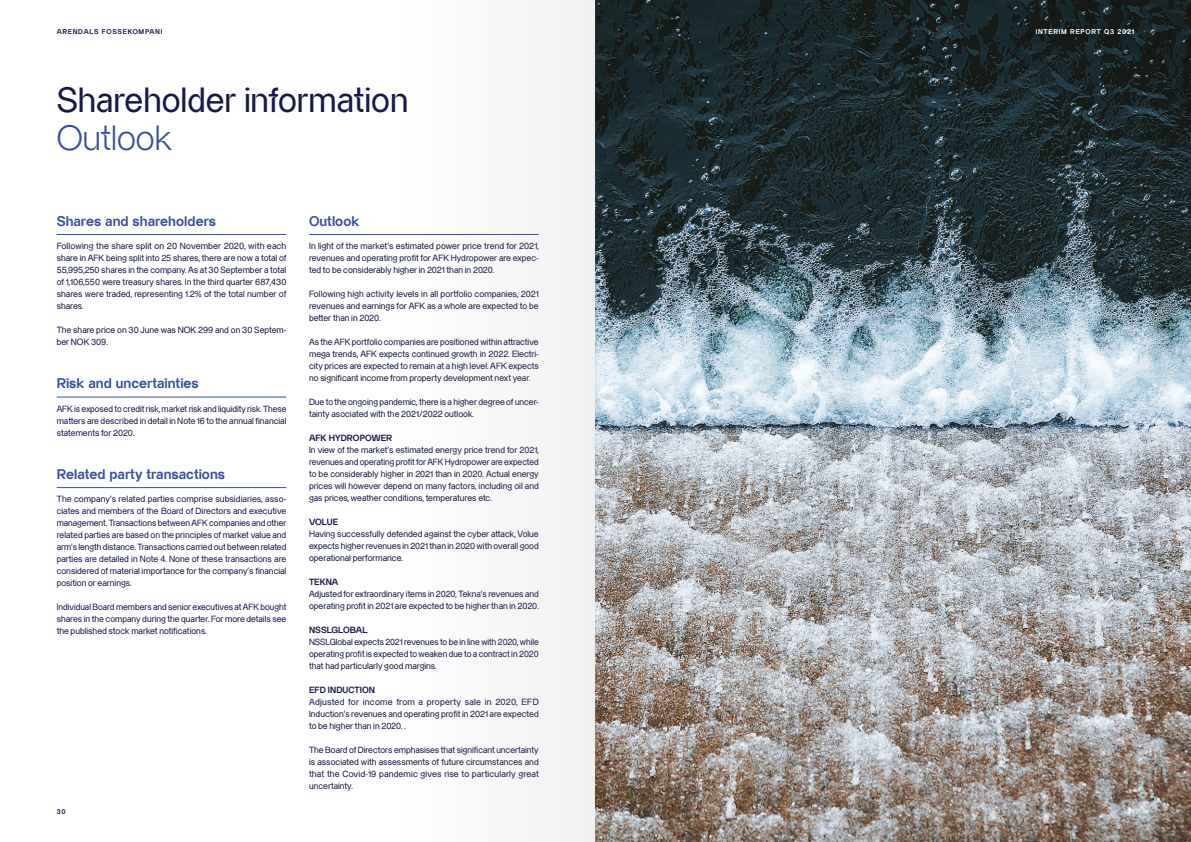
<style>
.page{position:relative;width:1191px;height:842px;background:#fff}
.page>*{position:absolute;margin:0;border:0;box-sizing:border-box;transform-origin:0 0}
.t1{font:35px "Almarena Display";color:#161a47}
.t2{font:300 35px "Almarena Display";color:#354ea1}
.t3{font:700 14px "Almarena Display";color:#354ea1}
.t4{font:9px/12px "Almarena";color:#161a47;text-align:justify}
.t5{font:700 9px "Almarena";color:#161a47}
.t6{font:700 7px "Almarena";letter-spacing:.1em;color:#161a47}
.t7{font:700 7px "Almarena";letter-spacing:.1em;color:#fff}
</style>
<div class="page">
<hr style="left:57px;top:234px;width:229px;height:1px;background:#354ea1">
<hr style="left:57px;top:397px;width:229px;height:1px;background:#354ea1">
<hr style="left:57px;top:487px;width:229px;height:1px;background:#354ea1">
<hr style="left:309px;top:234px;width:230px;height:1px;background:#354ea1">
<img style="left:595px;top:0;width:596px;height:842px">
<div style="left:393px;top:0;width:202px;height:842px;background:#f8f7f8"></div>
<p class="t6" style="left:57px;top:27px;width:107px">ARENDALS FOSSEKOMPANI</p>
<h1 class="t1" style="left:57px;top:80px;width:353px">Shareholder information</h1>
<h1 class="t2" style="left:57px;top:118px;width:117px">Outlook</h1>
<h2 class="t3" style="left:57px;top:213px;width:161px">Shares and shareholders</h2>
<p class="t4" style="left:57px;top:240px;width:231px">Following the share split on 20 November 2020, with each share in AFK being split into 25 shares, there are now a total of 55,995,250 shares in the company. As at 30 September a total of 1,106,550 were treasury shares. In the third quarter 687,430 shares were traded, representing 1.2% of the total number of shares.</p>
<p class="t4" style="left:57px;top:324px;width:231px">The share price on 30 June was NOK 299 and on 30 Septem&shy;ber NOK 309.</p>
<h2 class="t3" style="left:57px;top:376px;width:144px">Risk and uncertainties</h2>
<p class="t4" style="left:57px;top:402px;width:231px">AFK is exposed to credit risk, market risk and liquidity risk. These matters are described in detail in Note 16 to the annual financial statements for 2020.</p>
<h2 class="t3" style="left:57px;top:466px;width:170px">Related party transactions</h2>
<p class="t4" style="left:57px;top:493px;width:231px">The company’s related parties comprise subsidiaries, asso&shy;ciates and members of the Board of Directors and executive management. Transactions between AFK companies and other related parties are based on the principles of market value and arm’s length distance. Transactions carried out between related parties are detailed in Note 4. None of these transactions are considered of material importance for the company’s financial position or earnings.</p>
<p class="t4" style="left:57px;top:601px;width:231px">Individual Board members and senior executives at AFK bought shares in the company during the quarter. For more details see the published stock market notifications.</p>
<p class="t6" style="left:57px;top:807px;width:10px">30</p>
<h2 class="t3" style="left:309px;top:213px;width:52px">Outlook</h2>
<p class="t4" style="left:309px;top:240px;width:231px">In light of the market’s estimated power price trend for 2021, revenues and operating profit for AFK Hydropower are expec&shy;ted to be considerably higher in 2021 than in 2020.</p>
<p class="t4" style="left:309px;top:288px;width:231px">Following high activity levels in all portfolio companies, 2021 revenues and earnings for AFK as a whole are expected to be better than in 2020.</p>
<p class="t4" style="left:309px;top:336px;width:231px">As the AFK portfolio companies are positioned within attractive mega trends, AFK expects continued growth in 2022. Electri&shy;city prices are expected to remain at a high level. AFK expects no significant income from property development next year.</p>
<p class="t4" style="left:309px;top:396px;width:231px">Due to the ongoing pandemic, there is a higher degree of uncer&shy;tainty asociated with the 2021/2022 outlook.</p>
<p class="t5" style="left:309px;top:433px;width:85px">AFK HYDROPOWER</p>
<p class="t4" style="left:309px;top:444px;width:231px">In view of the market’s estimated energy price trend for 2021, revenues and operating profit for AFK Hydropower are expected to be considerably higher in 2021 than in 2020. Actual energy prices will however depend on many factors, including oil and gas prices, weather conditions, temperatures etc.</p>
<p class="t5" style="left:309px;top:517px;width:31px">VOLUE</p>
<p class="t4" style="left:309px;top:528px;width:231px">Having successfully defended against the cyber attack, Volue expects higher revenues in 2021 than in 2020 with overall good operational performance.</p>
<p class="t5" style="left:309px;top:577px;width:31px">TEKNA</p>
<p class="t4" style="left:309px;top:588px;width:231px">Adjusted for extraordinary items in 2020, Tekna’s revenues and operating profit in 2021 are expected to be higher than in 2020.</p>
<p class="t5" style="left:309px;top:625px;width:60px">NSSLGLOBAL</p>
<p class="t4" style="left:309px;top:636px;width:231px">NSSLGlobal expects 2021 revenues to be in line with 2020, while operating profit is expected to weaken due to a contract in 2020 that had particularly good margins.</p>
<p class="t5" style="left:309px;top:685px;width:67px">EFD INDUCTION</p>
<p class="t4" style="left:309px;top:696px;width:231px">Adjusted for income from a property sale in 2020, EFD Induction’s revenues and operating profit in 2021 are expected to be higher than in 2020. .</p>
<p class="t4" style="left:309px;top:744px;width:231px">The Board of Directors emphasises that significant uncertainty is associated with assessments of future circumstances and that the Covid-19 pandemic gives rise to particularly great uncertainty.</p>
<p class="t7" style="left:1035px;top:27px;width:100px">INTERIM REPORT Q3 2021</p>
<p class="t7" style="left:1127px;top:807px;width:9px">31</p>
</div>
